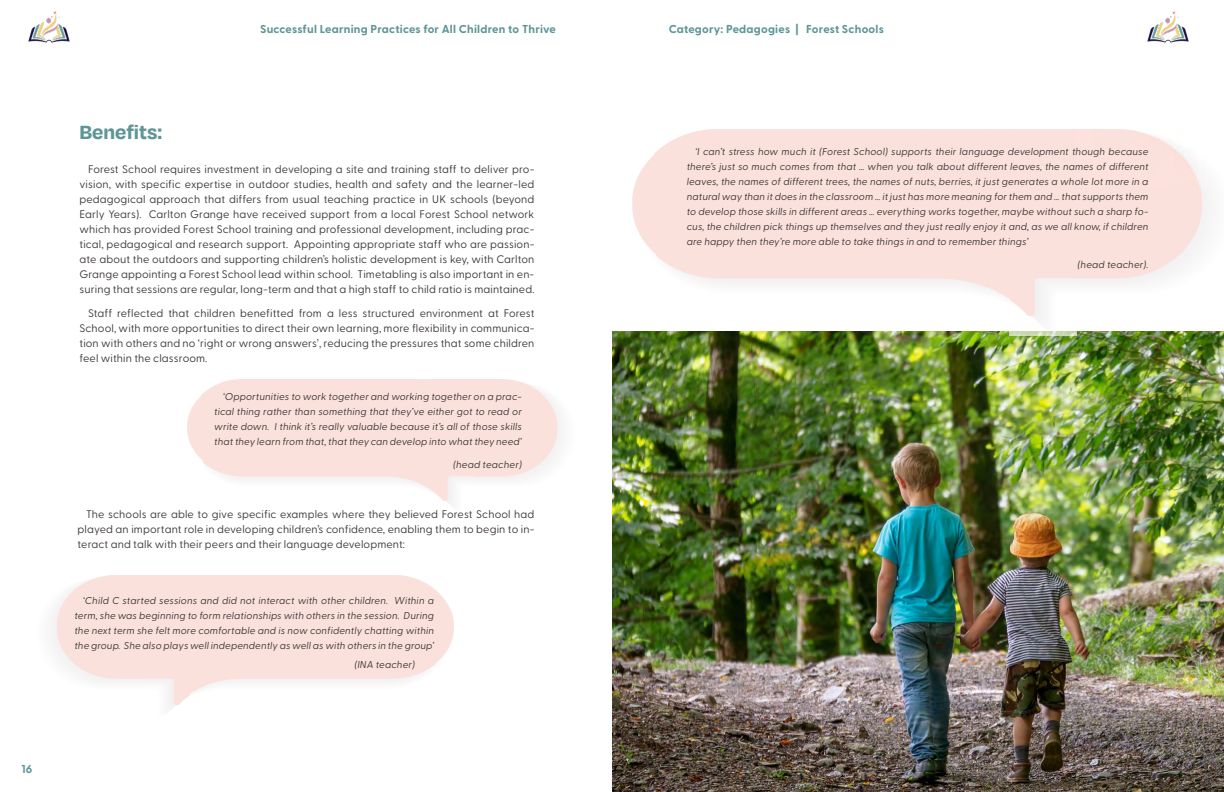
<style>
.page{position:relative;width:1224px;height:792px;background:#fff}
.page>*{position:absolute;margin:0;border:0;box-sizing:border-box;transform-origin:0 0}
.t1{font:700 22px "Degular";color:#5f9595}
.t2{font:700 11.5px "Greycliff CF";letter-spacing:.02em;color:#5f9595}
.t3{font:11px/15px "Greycliff CF";letter-spacing:.01em;color:#3c3735;text-align:justify}
.t4{font:italic 10px/15px "Greycliff CF";letter-spacing:.01em;color:#3c3735;text-align:justify}
</style>
<div class="page">
<img style="left:28px;top:12px;width:42px;height:31px">
<img style="left:1147px;top:12px;width:42px;height:31px">
<img style="left:432px;top:380px;width:43px;height:125px">
<div style="left:418px;top:380px;width:14px;height:111px;background:#fbe1dc"></div>
<img style="left:475px;top:380px;width:86px;height:100px">
<img style="left:187px;top:394px;width:15px;height:66px">
<img style="left:145px;top:575px;width:46px;height:134px">
<img style="left:53px;top:575px;width:92px;height:107px">
<img style="left:437px;top:591px;width:16px;height:73px">
<img style="left:52px;top:621px;width:1px;height:18px">
<img style="left:612px;top:332px;width:612px;height:460px">
<img style="left:1009px;top:130px;width:67px;height:205px">
<img style="left:1076px;top:130px;width:132px;height:154px">
<img style="left:633px;top:153px;width:22px;height:100px">
<img style="left:1208px;top:195px;width:2px;height:26px">
<p class="t2" style="left:21px;top:760px;width:12px">16</p>
<p class="t2" style="left:260px;top:20px;width:297px">Successful Learning Practices for All Children to Thrive</p>
<p class="t2" style="left:669px;top:20px;width:217px">Category: Pedagogies | Forest Schools</p>
<h1 class="t1" style="left:80px;top:118px;width:84px">Benefits:</h1>
<p class="t3" style="left:80px;top:161px;width:457px;text-indent:9px">Forest School requires investment in developing a site and training staff to deliver pro&shy;vision, with specific expertise in outdoor studies, health and safety and the learner-led pedagogical approach that differs from usual teaching practice in UK schools (beyond Early Years). Carlton Grange have received support from a local Forest School network which has provided Forest School training and professional development, including prac&shy;tical, pedagogical and research support. Appointing appropriate staff who are passion&shy;ate about the outdoors and supporting children’s holistic development is key, with Carlton Grange appointing a Forest School lead within school. Timetabling is also important in en&shy;suring that sessions are regular, long-term and that a high staff to child ratio is maintained.</p>
<p class="t3" style="left:80px;top:305px;width:457px;text-indent:9px">Staff reflected that children benefitted from a less structured environment at Forest School, with more opportunities to direct their own learning, more flexibility in communica&shy;tion with others and no ‘right or wrong answers’, reducing the pressures that some children feel within the classroom.</p>
<p class="t4" style="left:214px;top:388px;width:309px;text-indent:8px">‘Opportunities to work together and working together on a prac&shy;tical thing rather than something that they’ve either got to read or write down. I think it’s really valuable because it’s all of those skills that they learn from that, that they can develop into what they need’</p>
<p class="t4" style="left:453px;top:456px;width:70px">(head teacher)</p>
<p class="t3" style="left:78px;top:506px;width:458px;text-indent:9px">The schools are able to give specific examples where they believed Forest School had played an important role in developing children’s confidence, enabling them to begin to in&shy;teract and talk with their peers and their language development:</p>
<p class="t4" style="left:74px;top:592px;width:361px;text-indent:8px">‘Child C started sessions and did not interact with other children. Within a term, she was beginning to form relationships with others in the session. During the next term she felt more comfortable and is now confidently chatting within the group. She also plays well independently as well as with others in the group’</p>
<p class="t4" style="left:354px;top:656px;width:62px">(INA teacher)</p>
<p class="t4" style="left:687px;top:143px;width:463px;text-indent:8px">‘I can’t stress how much it (Forest School) supports their language development though because there’s just so much comes from that … when you talk about different leaves, the names of different leaves, the names of different trees, the names of nuts, berries, it just generates a whole lot more in a natural way than it does in the classroom … it just has more meaning for them and … that supports them to develop those skills in different areas … everything works together, maybe without such a sharp fo&shy;cus, the children pick things up themselves and they just really enjoy it and, as we all know, if children are happy then they’re more able to take things in and to remember things’</p>
<p class="t4" style="left:1078px;top:256px;width:72px">(head teacher).</p>
</div>
